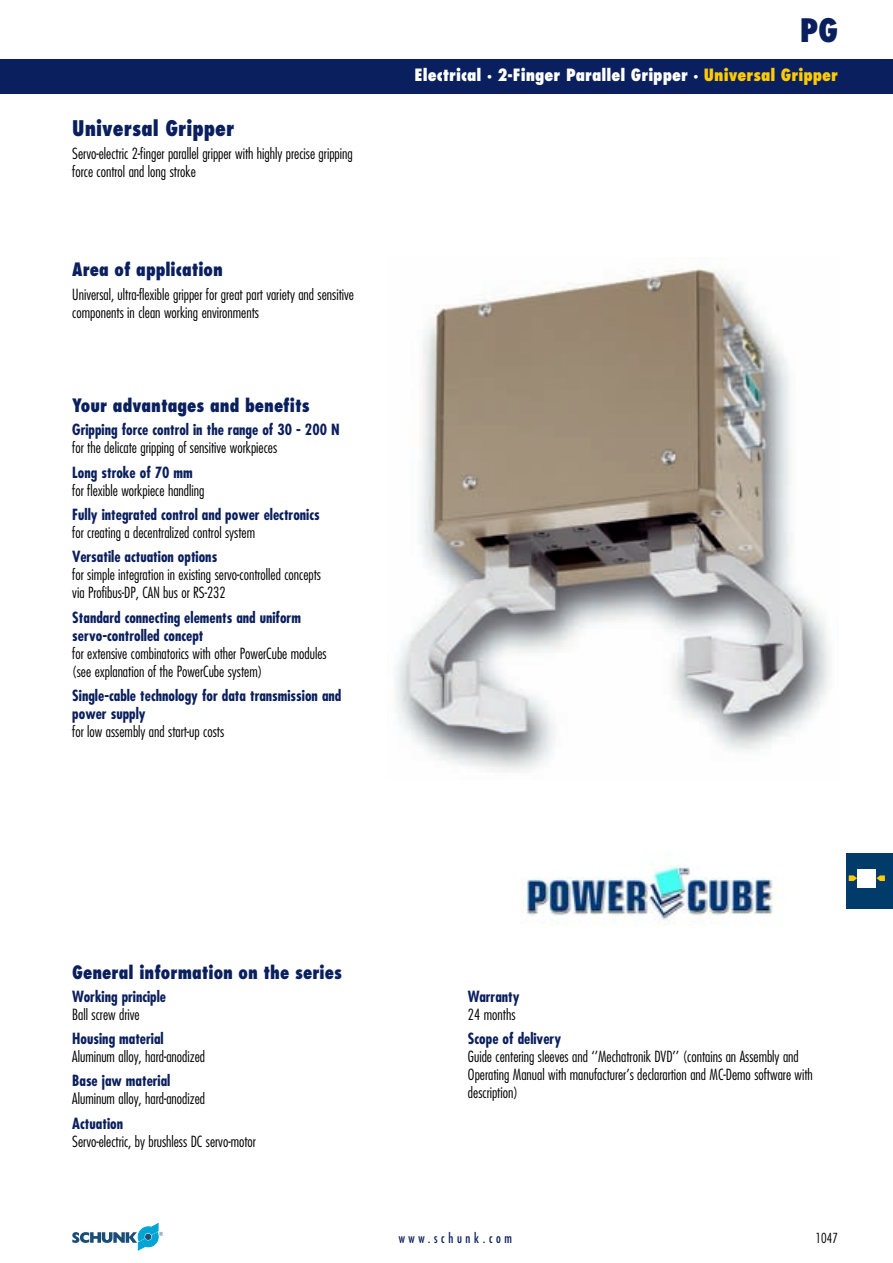
<style>
.page{position:relative;width:893px;height:1263px;background:#fff}
.page>*{position:absolute;margin:0;border:0;box-sizing:border-box;transform-origin:0 0}
.t1{font:800 condensed 31.5px "Futura";color:#0a1f5d}
.t2{font:800 condensed 21px "Futura";color:#0a1f5d;scale:.95 1}
.t3{font:800 condensed 18px "Futura";color:#0a1f5d;scale:.95 1}
.t4{font:800 condensed 16.5px "Futura";color:#fff}
.t5{font:300 condensed 15px/18px "Futura";color:#000}
.t6{font:700 condensed 15px/18px "Futura";color:#0a1f5d}
.t7{font:300 condensed 13.5px "Futura";color:#000}
.t8{font:condensed 13.35px "Futura";letter-spacing:.29em;color:#0a1f5d;scale:.95 1}
.s1{color:#ffcc03}
</style>
<div class="page">
<div style="left:0;top:60px;width:892px;height:34px;background:#0a1f5d"></div>
<svg style="left:72px;top:1223px;width:91px;height:27px"></svg>
<div style="left:846px;top:854px;width:46px;height:55px;background:#003b69"></div>
<svg style="left:848px;top:875px;width:9px;height:6px"></svg>
<svg style="left:876px;top:875px;width:8px;height:6px"></svg>
<div style="left:857px;top:869px;width:19px;height:18px;background:#fff"></div>
<img style="left:622px;top:865px;width:159px;height:60px">
<img style="left:521px;top:877px;width:101px;height:48px">
<img style="left:395px;top:268px;width:436px;height:504px">
<h2 class="t2" style="left:72px;top:119px;width:172px">Universal Gripper</h2>
<p class="t5" style="left:72px;top:145px;width:282px">Servo-electric 2-finger parallel gripper with highly precise gripping force control and long stroke</p>
<p class="t3" style="left:72px;top:262px;width:160px">Area of application</p>
<p class="t5" style="left:72px;top:286px;width:283px">Universal, ultra-flexible gripper for great part variety and sensitive components in clean working environments</p>
<p class="t3" style="left:72px;top:398px;width:251px">Your advantages and benefits</p>
<p class="t6" style="left:72px;top:422px;width:269px">Gripping force control in the range of 30 - 200 N</p>
<p class="t5" style="left:72px;top:440px;width:206px">for the delicate gripping of sensitive workpieces</p>
<p class="t6" style="left:72px;top:464px;width:122px">Long stroke of 70 mm</p>
<p class="t5" style="left:72px;top:482px;width:134px">for flexible workpiece handling</p>
<p class="t6" style="left:72px;top:507px;width:249px">Fully integrated control and power electronics</p>
<p class="t5" style="left:72px;top:524px;width:184px">for creating a decentralized control system</p>
<p class="t6" style="left:72px;top:549px;width:146px">Versatile actuation options</p>
<p class="t5" style="left:72px;top:567px;width:250px">for simple integration in existing servo-controlled concepts via Profibus-DP, CAN bus or RS-232</p>
<p class="t6" style="left:72px;top:609px;width:230px">Standard connecting elements and uniform servo-controlled concept</p>
<p class="t5" style="left:72px;top:645px;width:256px">for extensive combinatorics with other PowerCube modules (see explanation of the PowerCube system)</p>
<p class="t6" style="left:72px;top:688px;width:270px">Single-cable technology for data transmission and power supply</p>
<p class="t5" style="left:72px;top:724px;width:153px">for low assembly and start-up costs</p>
<h1 class="t1" style="left:799px;top:17px;width:40px">PG</h1>
<p class="t4" style="left:414px;top:68px;width:425px">Electrical · 2-Finger Parallel Gripper · <span class="s1">Universal Gripper</span></p>
<p class="t3" style="left:72px;top:964px;width:285px">General information on the series</p>
<p class="t6" style="left:72px;top:988px;width:95px">Working principle</p>
<p class="t5" style="left:72px;top:1006px;width:69px">Ball screw drive</p>
<p class="t6" style="left:72px;top:1031px;width:93px">Housing material</p>
<p class="t5" style="left:72px;top:1048px;width:134px">Aluminum alloy, hard-anodized</p>
<p class="t6" style="left:72px;top:1073px;width:100px">Base jaw material</p>
<p class="t5" style="left:72px;top:1091px;width:134px">Aluminum alloy, hard-anodized</p>
<p class="t6" style="left:72px;top:1115px;width:52px">Actuation</p>
<p class="t5" style="left:72px;top:1133px;width:185px">Servo-electric, by brushless DC servo-motor</p>
<p class="t6" style="left:468px;top:988px;width:53px">Warranty</p>
<p class="t5" style="left:468px;top:1006px;width:49px">24 months</p>
<p class="t6" style="left:468px;top:1031px;width:95px">Scope of delivery</p>
<p class="t5" style="left:468px;top:1048px;width:346px">Guide centering sleeves and ‘’Mechatronik DVD’’ (contains an Assembly and<br>Operating Manual with manufacturer’s declarartion and MC-Demo software with description)</p>
<p class="t8" style="left:398px;top:1232px;width:121px">www.schunk.com</p>
<p class="t7" style="left:815px;top:1232px;width:24px">1047</p>
</div>
